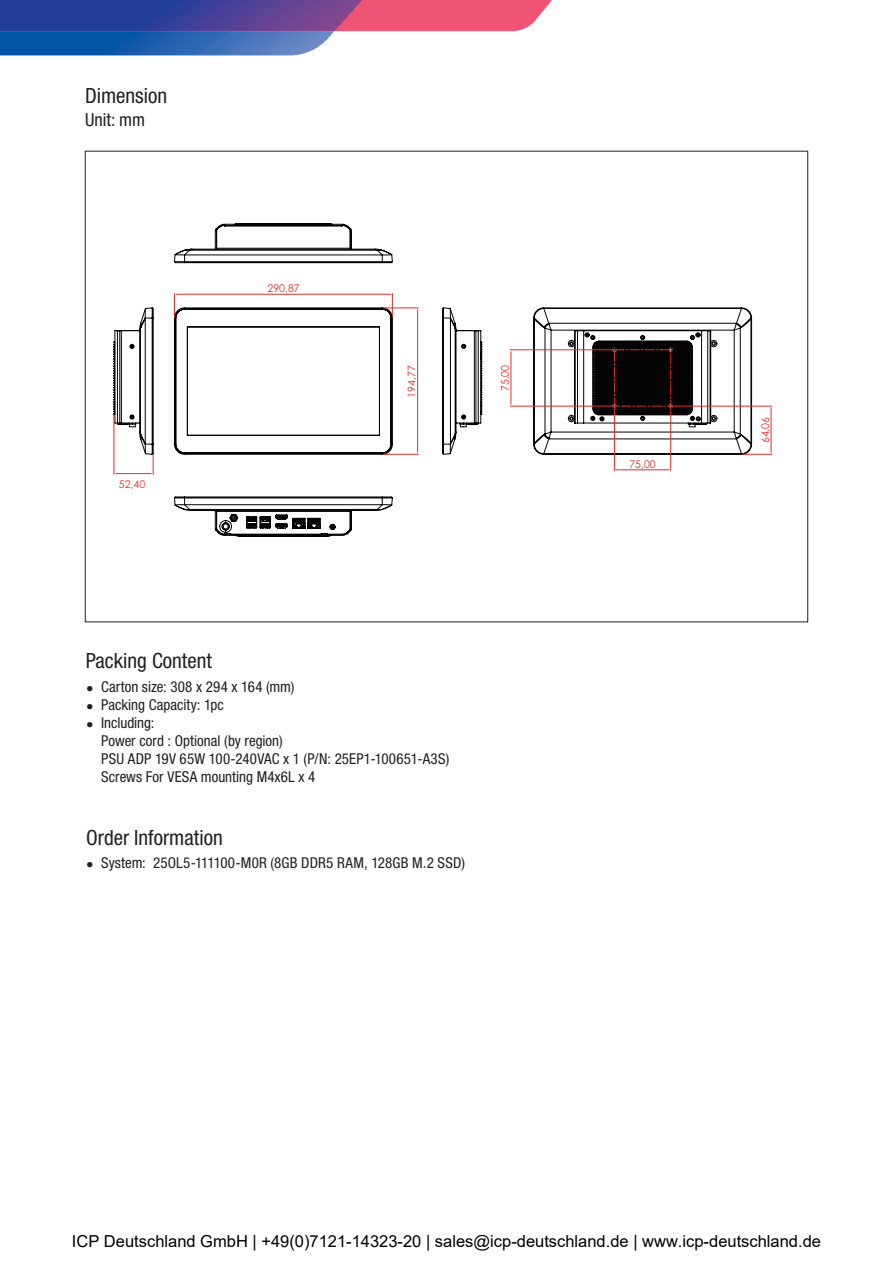
<style>
.page{position:relative;width:893px;height:1263px;background:#fff}
.page>*{position:absolute;margin:0;border:0;box-sizing:border-box;transform-origin:0 0}
.Funtion-Title{font:condensed 21px "Helvetica Neue";color:#231f20}
.t1{font:condensed 18px "Helvetica Neue";color:#231f20}
.t2{font:16.5px "Arial";color:#000}
.t3{font:condensed 15px/18px "Helvetica Neue";letter-spacing:.005em;color:#231f20}
.t4{font:10.65px "Century Gothic";color:#da2f2b}
.t5{font:10.65px "Century Gothic";color:#ee2a29}
</style>
<div class="page">
<svg style="left:395px;top:0;width:157px;height:31px;background:#f1627f"></svg>
<img style="left:0;top:0;width:395px;height:55px">
<img style="left:0;top:0;width:373px;height:31px">
<svg style="left:188px;top:223px;width:294px;height:128px"></svg>
<svg style="left:174px;top:249px;width:219px;height:102px"></svg>
<svg style="left:114px;top:307px;width:220px;height:168px"></svg>
<svg style="left:174px;top:496px;width:178px;height:40px"></svg>
<svg style="left:175px;top:351px;width:497px;height:178px"></svg>
<svg style="left:533px;top:308px;width:219px;height:147px"></svg>
<hr style="left:671px;top:406px;width:101px;height:1px;background:#da2f2b">
<hr style="left:742px;top:454px;width:30px;height:1px;background:#da2f2b">
<hr style="left:771px;top:409px;width:1px;height:43px;background:#da2f2b">
<hr style="left:614px;top:407px;width:1px;height:64px;background:#da2f2b">
<hr style="left:670px;top:407px;width:1px;height:64px;background:#da2f2b">
<hr style="left:617px;top:470px;width:51px;height:1px;background:#da2f2b">
<hr style="left:510px;top:406px;width:104px;height:1px;background:#da2f2b">
<hr style="left:510px;top:349px;width:104px;height:1px;background:#da2f2b">
<hr style="left:511px;top:352px;width:1px;height:52px;background:#da2f2b">
<hr style="left:177px;top:294px;width:213px;height:1px;background:#da2f2b">
<svg style="left:174px;top:293px;width:3px;height:24px"></svg>
<svg style="left:390px;top:293px;width:3px;height:24px"></svg>
<hr style="left:383px;top:308px;width:35px;height:1px;background:#da2f2b">
<hr style="left:383px;top:454px;width:35px;height:1px;background:#da2f2b">
<hr style="left:417px;top:310px;width:1px;height:142px;background:#da2f2b">
<div style="left:614px;top:350px;width:57px;height:56px;border:1px dashed #da2f2b"></div>
<hr style="left:114px;top:415px;width:1px;height:59px;background:#ee2a29">
<hr style="left:116px;top:473px;width:35px;height:1px;background:#ee2a29">
<svg style="left:151px;top:454px;width:3px;height:20px"></svg>
<h1 class="Funtion-Title" style="left:85px;top:83px;width:84px">Dimension</h1>
<p class="t1" style="left:85px;top:109px;width:61px">Unit: mm</p>
<p class="t5" style="left:119px;top:476px;width:28px">52,40</p>
<p class="t4" style="left:267px;top:281px;width:34px">290,87</p>
<p class="t4" style="left:404px;top:398px;width:34px;rotate:-90deg">194,77</p>
<p class="t4" style="left:498px;top:391px;width:28px;rotate:-90deg">75,00</p>
<p class="Funtion-Title" style="left:86px;top:649px;width:127px">Packing Content</p>
<p class="t3" style="left:86px;top:678px;width:210px">• Carton size: 308 x 294 x 164 (mm)</p>
<p class="t3" style="left:86px;top:696px;width:139px">• Packing Capacity: 1pc</p>
<p class="t3" style="left:101px;top:714px;width:350px;text-indent:-15px">• Including:<br>Power cord : Optional (by region)<br>PSU ADP 19V 65W 100-240VAC x 1 (P/N: 25EP1-100651-A3S)<br>Screws For VESA mounting M4x6L x 4</p>
<p class="Funtion-Title" style="left:86px;top:825px;width:138px">Order Information</p>
<p class="t3" style="left:86px;top:853px;width:380px">• System: 25OL5-111100-M0R (8GB DDR5 RAM, 128GB M.2 SSD)</p>
<p class="t4" style="left:629px;top:456px;width:28px">75,00</p>
<p class="t4" style="left:758px;top:443px;width:28px;rotate:-90deg">64,06</p>
<p class="t2" style="left:72px;top:1229px;width:751px">ICP Deutschland GmbH | +49(0)7121-14323-20 | sales@icp-deutschland.de | www.icp-deutschland.de</p>
</div>
